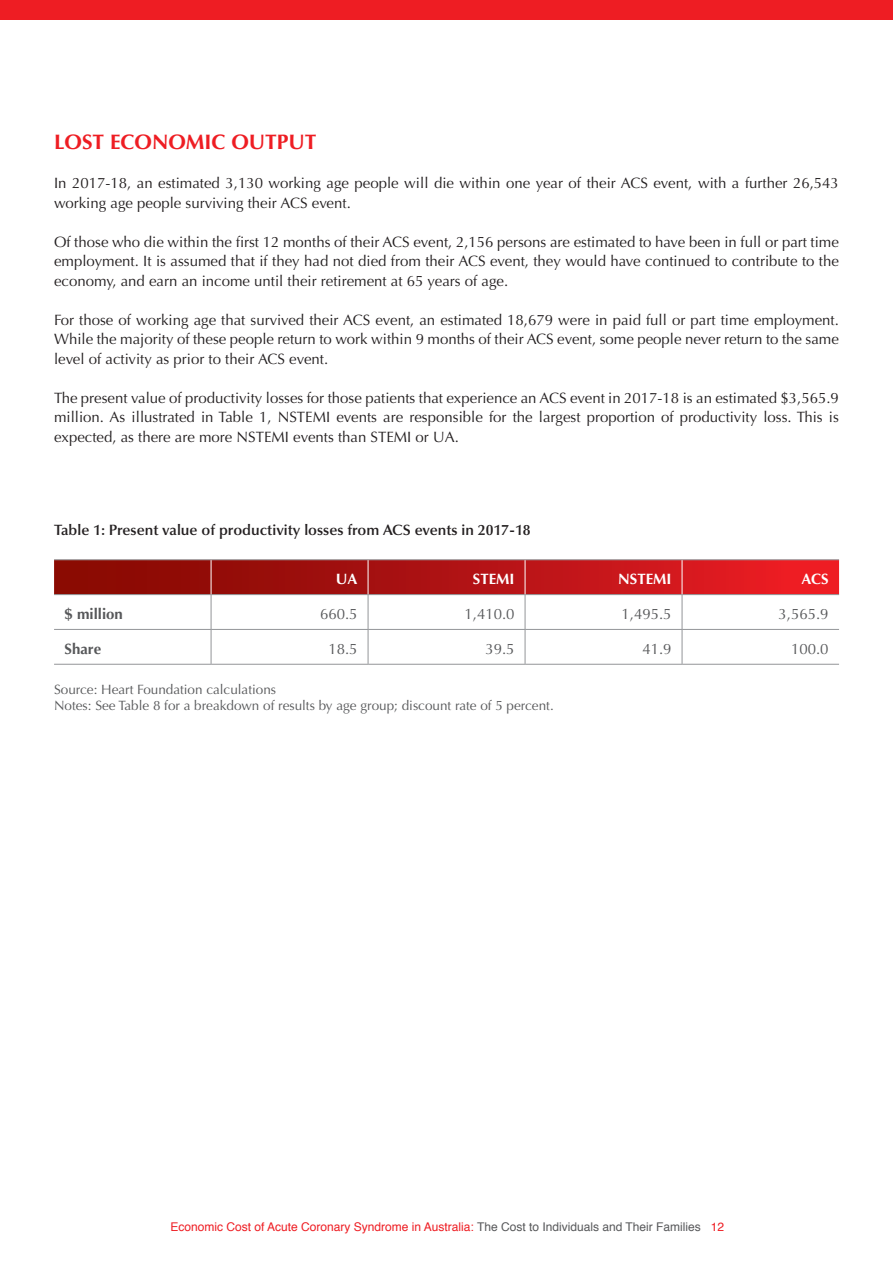
<style>
.page{position:relative;width:893px;height:1263px;background:#fff}
.page>*{position:absolute;margin:0;border:0;box-sizing:border-box;transform-origin:0 0}
.t1{font:700 21px "Optima";color:#ee1d23}
.t2{font:15px/19.5px "Optima";color:#231f20;text-align:justify}
.t3{font:600 15px "Optima LT Std";color:#231f20}
.t4{font:15px "Optima";color:#57585a}
.t5{font:700 15px "Optima";color:#fff}
.t6{font:700 15px "Optima";color:#57585a}
.t7{font:13.5px/16.2px "Optima";color:#57585a}
.t8{font:12px "Helvetica";color:#ee1d23}
.s1{color:#57585a}
</style>
<div class="page">
<div style="left:0;top:0;width:893px;height:20px;background:#ee1d23"></div>
<svg style="left:54px;top:560px;width:785px;height:34px;background:#b41414"></svg>
<hr style="left:54px;top:559px;width:157px;height:1px;background:#939598">
<hr style="left:211px;top:559px;width:157px;height:1px;background:#939598">
<hr style="left:368px;top:559px;width:157px;height:1px;background:#939598">
<hr style="left:525px;top:559px;width:157px;height:1px;background:#939598">
<hr style="left:682px;top:559px;width:157px;height:1px;background:#939598">
<hr style="left:54px;top:594px;width:157px;height:1px;background:#939598">
<hr style="left:211px;top:594px;width:157px;height:1px;background:#939598">
<hr style="left:211px;top:595px;width:1px;height:34px;background:#939598">
<hr style="left:368px;top:594px;width:157px;height:1px;background:#939598">
<hr style="left:368px;top:595px;width:1px;height:34px;background:#939598">
<hr style="left:525px;top:594px;width:157px;height:1px;background:#939598">
<hr style="left:525px;top:595px;width:1px;height:34px;background:#939598">
<hr style="left:682px;top:594px;width:157px;height:1px;background:#939598">
<hr style="left:682px;top:595px;width:1px;height:34px;background:#939598">
<hr style="left:54px;top:629px;width:157px;height:1px;background:#939598">
<hr style="left:211px;top:629px;width:157px;height:1px;background:#939598">
<hr style="left:211px;top:630px;width:1px;height:34px;background:#939598">
<hr style="left:368px;top:629px;width:157px;height:1px;background:#939598">
<hr style="left:368px;top:630px;width:1px;height:34px;background:#939598">
<hr style="left:525px;top:629px;width:157px;height:1px;background:#939598">
<hr style="left:525px;top:630px;width:1px;height:34px;background:#939598">
<hr style="left:682px;top:629px;width:157px;height:1px;background:#939598">
<hr style="left:682px;top:630px;width:1px;height:34px;background:#939598">
<hr style="left:54px;top:664px;width:157px;height:1px;background:#939598">
<hr style="left:211px;top:664px;width:157px;height:1px;background:#939598">
<hr style="left:368px;top:664px;width:157px;height:1px;background:#939598">
<hr style="left:525px;top:664px;width:157px;height:1px;background:#939598">
<hr style="left:682px;top:664px;width:157px;height:1px;background:#939598">
<hr style="left:211px;top:560px;width:1px;height:34px;background:#fff">
<hr style="left:368px;top:560px;width:1px;height:34px;background:#fff">
<hr style="left:525px;top:560px;width:1px;height:34px;background:#fff">
<hr style="left:682px;top:560px;width:1px;height:34px;background:#fff">
<h1 class="t1" style="left:54px;top:130px;width:264px">LOST ECONOMIC OUTPUT</h1>
<p class="t2" style="left:54px;top:173px;width:786px">In 2017-18, an estimated 3,130 working age people will die within one year of their ACS event, with a further 26,543 working age people surviving their ACS event.</p>
<p class="t2" style="left:54px;top:232px;width:786px">Of those who die within the first 12 months of their ACS event, 2,156 persons are estimated to have been in full or part time employment. It is assumed that if they had not died from their ACS event, they would have continued to contribute to the economy, and earn an income until their retirement at 65 years of age.</p>
<p class="t2" style="left:54px;top:310px;width:786px">For those of working age that survived their ACS event, an estimated 18,679 were in paid full or part time employment.<br>While the majority of these people return to work within 9 months of their ACS event, some people never return to the same level of activity as prior to their ACS event.</p>
<p class="t2" style="left:54px;top:388px;width:786px">The present value of productivity losses for those patients that experience an ACS event in 2017-18 is an estimated $3,565.9 million. As illustrated in Table 1, NSTEMI events are responsible for the largest proportion of productivity loss. This is expected, as there are more NSTEMI events than STEMI or UA.</p>
<p class="t3" style="left:54px;top:521px;width:478px">Table 1: Present value of productivity losses from ACS events in 2017-18</p>
<p class="t5" style="left:336px;top:570px;width:23px">UA</p>
<p class="t5" style="left:473px;top:570px;width:43px">STEMI</p>
<p class="t5" style="left:618px;top:570px;width:55px">NSTEMI</p>
<p class="t5" style="left:801px;top:570px;width:29px">ACS</p>
<p class="t6" style="left:65px;top:605px;width:60px">$ million</p>
<p class="t4" style="left:320px;top:605px;width:39px">660.5</p>
<p class="t4" style="left:465px;top:605px;width:52px">1,410.0</p>
<p class="t4" style="left:621px;top:605px;width:52px">1,495.5</p>
<p class="t4" style="left:778px;top:605px;width:52px">3,565.9</p>
<p class="t6" style="left:65px;top:640px;width:38px">Share</p>
<p class="t4" style="left:328px;top:640px;width:31px">18.5</p>
<p class="t4" style="left:485px;top:640px;width:31px">39.5</p>
<p class="t4" style="left:642px;top:640px;width:31px">41.9</p>
<p class="t4" style="left:791px;top:640px;width:39px">100.0</p>
<p class="t7" style="left:54px;top:681px;width:501px">Source: Heart Foundation calculations<br>Notes: See Table 8 for a breakdown of results by age group; discount rate of 5 percent.</p>
<p class="t8" style="left:170px;top:1217px;width:555px">Economic Cost of Acute Coronary Syndrome in Australia: <span class="s1">The Cost to Individuals and Their Families</span> 12</p>
</div>
